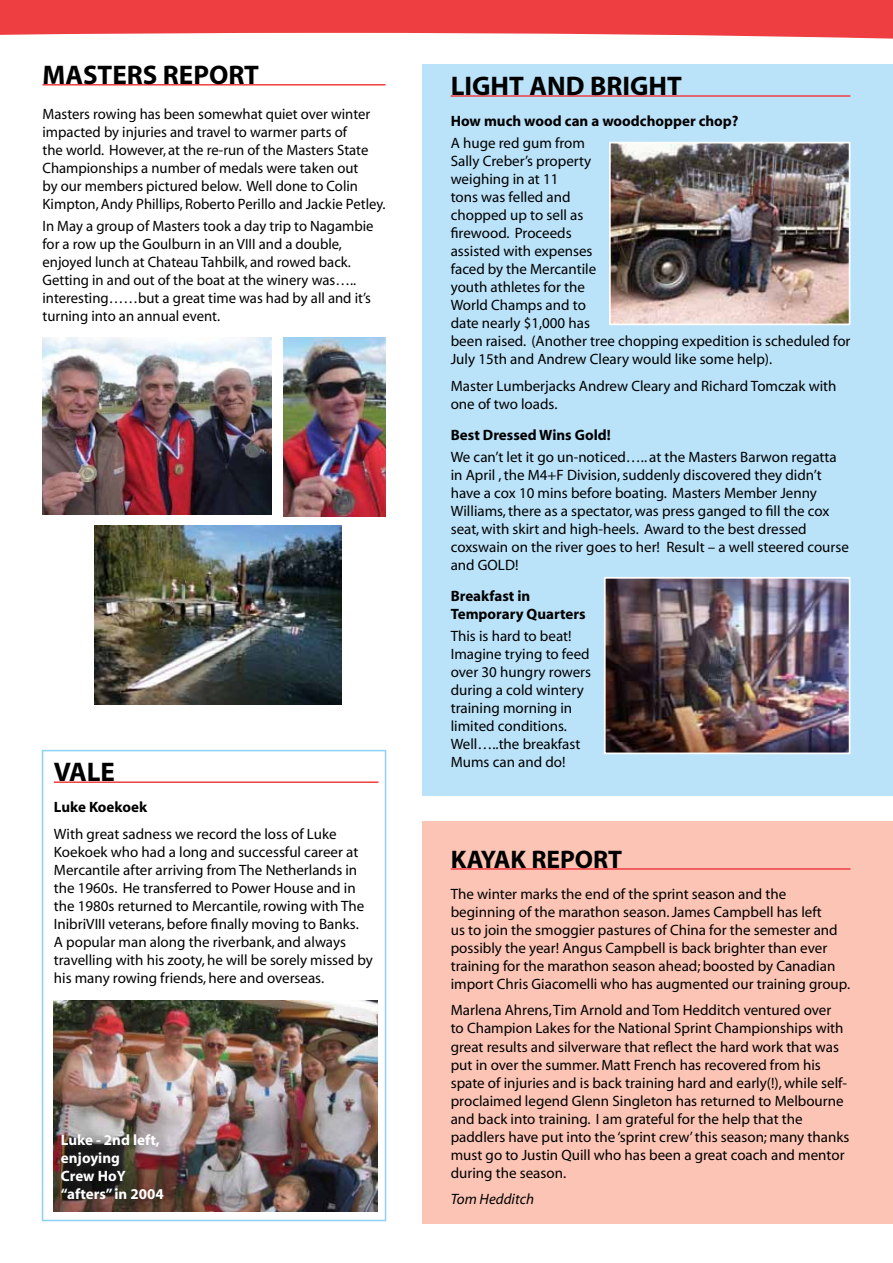
<style>
.page{position:relative;width:893px;height:1263px;background:#fff}
.page>*{position:absolute;margin:0;border:0;box-sizing:border-box;transform-origin:0 0}
.t1{font:700 27px "Myriad";color:#000}
.t2{font:700 25.5px "Myriad";color:#000}
.t3{font:15px/18px "Myriad";color:#000}
.t4{font:700 15px/18px "Myriad";color:#000}
.t5{font:700 15px/18px "Myriad";color:#fff}
.t6{font:italic 15px "Myriad";color:#000}
</style>
<div class="page">
<div style="left:422px;top:821px;width:471px;height:402px;background:#fbc4b5"></div>
<svg style="left:0;top:0;width:893px;height:39px;background:#f05558"></svg>
<div style="left:422px;top:64px;width:471px;height:731px;background:#bae2f8"></div>
<hr style="left:451px;top:95px;width:399px;height:2px;background:#ef3e42">
<hr style="left:43px;top:84px;width:343px;height:2px;background:#ef3e42">
<img style="left:612px;top:145px;width:235px;height:177px">
<div style="left:609px;top:142px;width:241px;height:183px;border:2px solid #fff"></div>
<img style="left:607px;top:580px;width:240px;height:171px">
<div style="left:604px;top:577px;width:246px;height:177px;border:2px solid #fff"></div>
<img style="left:43px;top:337px;width:228px;height:177px">
<img style="left:283px;top:337px;width:103px;height:179px">
<img style="left:95px;top:525px;width:247px;height:179px">
<hr style="left:451px;top:868px;width:399px;height:2px;background:#ef3e42">
<div style="left:42px;top:750px;width:344px;height:471px;border:2px solid #8cd2f4"></div>
<hr style="left:54px;top:781px;width:324px;height:2px;background:#ef3e42">
<img style="left:54px;top:1000px;width:323px;height:212px">
<h1 class="t1" style="left:43px;top:61px;width:39px">MASTE</h1>
<h1 class="t1" style="left:127px;top:61px;width:133px">RS REPORT</h1>
<p class="t3" style="left:43px;top:106px;width:345px">Masters rowing has been somewhat quiet over winter impacted by injuries and travel to warmer parts of<br>the world. However, at the re-run of the Masters State Championships a number of medals were taken out<br>by our members pictured below. Well done to Colin Kimpton, Andy Phillips, Roberto Perillo and Jackie Petley.</p>
<p class="t3" style="left:43px;top:218px;width:333px">In May a group of Masters took a day trip to Nagambie for a row up the Goulburn in an VIII and a double, enjoyed lunch at Chateau Tahbilk, and rowed back.<br>Getting in and out of the boat at the winery was….. interesting……but a great time was had by all and it’s turning into an annual event.</p>
<h1 class="t1" style="left:54px;top:758px;width:16px">VALE</h1>
<p class="t4" style="left:54px;top:799px;width:95px">Luke Koekoek</p>
<p class="t3" style="left:54px;top:825px;width:320px">With great sadness we record the loss of Luke Koekoek who had a long and successful career at Mercantile after arriving from The Netherlands in the 1960s. He transferred to Power House and in the 1980s returned to Mercantile, rowing with The InibriVIII veterans, before finally moving to Banks.<br>A popular man along the riverbank, and always travelling with his zooty, he will be sorely missed by his many rowing friends, here and overseas.</p>
<p class="t5" style="left:61px;top:1132px;width:104px">Luke - 2nd left, enjoying<br>Crew HoY “afters” in 2004</p>
<h1 class="t1" style="left:451px;top:72px;width:233px">Light and Bright</h1>
<p class="t4" style="left:451px;top:112px;width:289px">How much wood can a woodchopper chop?</p>
<p class="t3" style="left:451px;top:135px;width:401px">A huge red gum from<br>Sally Creber’s property<br>weighing in at 11<br>tons was felled and<br>chopped up to sell as<br>firewood. Proceeds<br>assisted with expenses<br>faced by the Mercantile<br>youth athletes for the<br>World Champs and to<br>date nearly $1,000 has<br>been raised. (Another tree chopping expedition is scheduled for<br>July 15th and Andrew Cleary would like some help).</p>
<p class="t3" style="left:451px;top:377px;width:387px">Master Lumberjacks Andrew Cleary and Richard Tomczak with one of two loads.</p>
<p class="t4" style="left:451px;top:426px;width:162px">Best Dressed Wins Gold!</p>
<p class="t3" style="left:451px;top:448px;width:400px">We can’t let it go un-noticed….. at the Masters Barwon regatta in April , the M4+F Division, suddenly discovered they didn’t have a cox 10 mins before boating. Masters Member Jenny Williams, there as a spectator, was press ganged to fill the cox seat, with skirt and high-heels. Award to the best dressed coxswain on the river goes to her! Result – a well steered course and GOLD!</p>
<p class="t4" style="left:451px;top:587px;width:136px">Breakfast in<br>Temporary Quarters</p>
<p class="t3" style="left:451px;top:627px;width:142px">This is hard to beat!<br>Imagine trying to feed over 30 hungry rowers during a cold wintery training morning in limited conditions.<br>Well…..the breakfast<br>Mums can and do!</p>
<h2 class="t2" style="left:451px;top:846px;width:172px">KAYAK REPORT</h2>
<p class="t3" style="left:451px;top:886px;width:401px">The winter marks the end of the sprint season and the beginning of the marathon season. James Campbell has left<br>us to join the smoggier pastures of China for the semester and possibly the year! Angus Campbell is back brighter than ever training for the marathon season ahead; boosted by Canadian import Chris Giacomelli who has augmented our training group.</p>
<p class="t3" style="left:451px;top:1002px;width:400px">Marlena Ahrens, Tim Arnold and Tom Hedditch ventured over<br>to Champion Lakes for the National Sprint Championships with great results and silverware that reflect the hard work that was put in over the summer. Matt French has recovered from his spate of injuries and is back training hard and early(!), while self&shy;proclaimed legend Glenn Singleton has returned to Melbourne and back into training. I am grateful for the help that the paddlers have put into the ‘sprint crew’this season; many thanks must go to Justin Quill who has been a great coach and mentor during the season.</p>
<p class="t6" style="left:451px;top:1191px;width:85px">Tom Hedditch</p>
</div>
